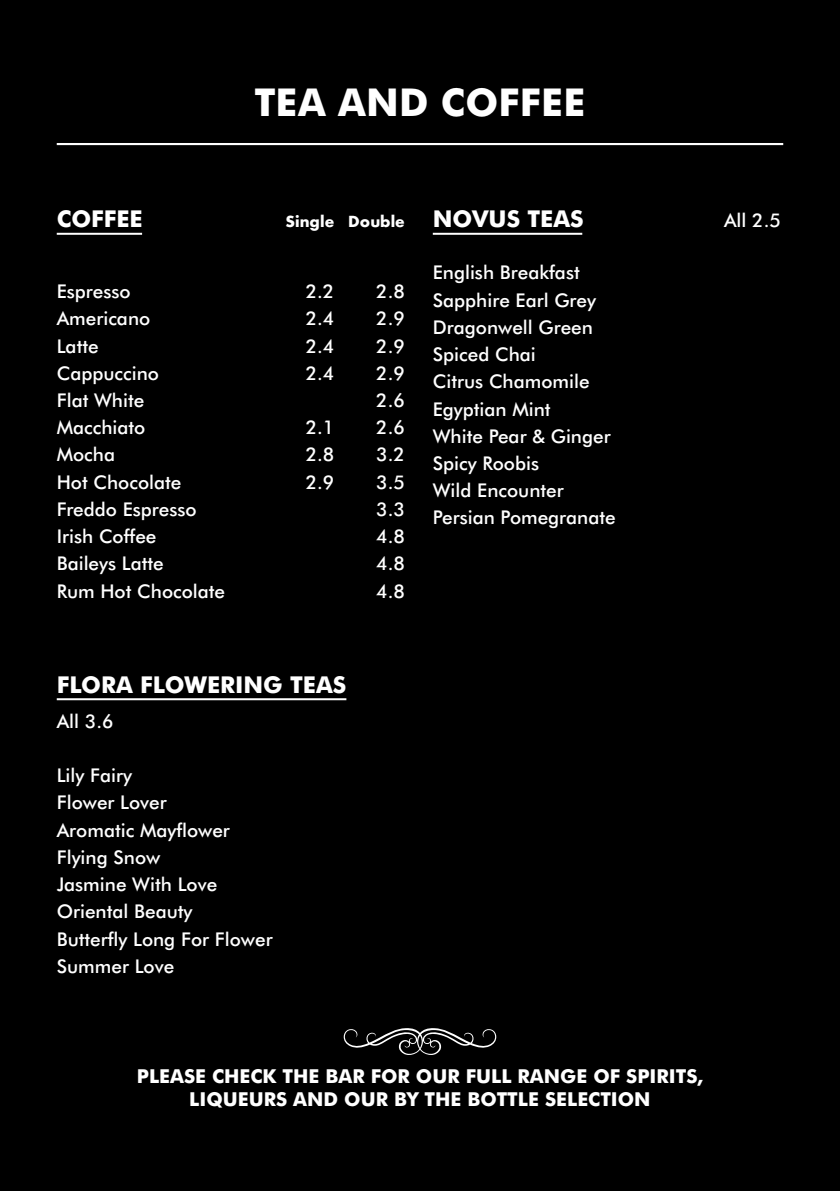
<style>
.page{position:relative;width:840px;height:1191px;background:#fff}
.page>*{position:absolute;margin:0;border:0;box-sizing:border-box;transform-origin:0 0}
.t1{font:700 38.4px "Futura BT";letter-spacing:.01em;color:#fff}
.t2{font:700 23.2px "Futura BT";color:#fff}
.t3{font:700 19.2px/23px "Futura BT";color:#fff;text-align:center}
.t4{font:500 19px/27.2px "Futura BT";color:#fff}
.t5{font:700 16.8px "Futura T";color:#fff}
</style>
<div class="page">
<div style="left:0;top:0;width:839px;height:1191px;background:#000"></div>
<hr style="left:57px;top:143px;width:725px;height:2px;background:#fff">
<hr style="left:57px;top:233px;width:85px;height:2px;background:#fff">
<hr style="left:57px;top:698px;width:289px;height:2px;background:#fff">
<hr style="left:432px;top:233px;width:150px;height:2px;background:#fff">
<svg style="left:343px;top:1028px;width:153px;height:27px"></svg>
<h1 class="t1" style="left:254px;top:79px;width:332px">TEA AND COFFEE</h1>
<p class="t2" style="left:57px;top:205px;width:87px">COFFEE</p>
<p class="t5" style="left:285px;top:212px;width:121px">Single Double</p>
<p class="t4" style="left:57px;top:278px;width:75px">Espresso</p>
<p class="t4" style="left:305px;top:278px;width:30px">2.2</p>
<p class="t4" style="left:376px;top:278px;width:30px">2.8</p>
<p class="t4" style="left:57px;top:305px;width:95px">Americano</p>
<p class="t4" style="left:305px;top:305px;width:30px">2.4</p>
<p class="t4" style="left:376px;top:305px;width:30px">2.9</p>
<p class="t4" style="left:57px;top:332px;width:43px">Latte</p>
<p class="t4" style="left:305px;top:332px;width:30px">2.4</p>
<p class="t4" style="left:376px;top:332px;width:30px">2.9</p>
<p class="t4" style="left:57px;top:359px;width:104px">Cappuccino</p>
<p class="t4" style="left:305px;top:359px;width:30px">2.4</p>
<p class="t4" style="left:376px;top:359px;width:30px">2.9</p>
<p class="t4" style="left:57px;top:386px;width:89px">Flat White</p>
<p class="t4" style="left:376px;top:386px;width:30px">2.6</p>
<p class="t4" style="left:57px;top:414px;width:90px">Macchiato</p>
<p class="t4" style="left:305px;top:414px;width:30px">2.1</p>
<p class="t4" style="left:376px;top:414px;width:30px">2.6</p>
<p class="t4" style="left:57px;top:441px;width:60px">Mocha</p>
<p class="t4" style="left:305px;top:441px;width:30px">2.8</p>
<p class="t4" style="left:376px;top:441px;width:30px">3.2</p>
<p class="t4" style="left:57px;top:468px;width:126px">Hot Chocolate</p>
<p class="t4" style="left:305px;top:468px;width:30px">2.9</p>
<p class="t4" style="left:376px;top:468px;width:30px">3.5</p>
<p class="t4" style="left:57px;top:495px;width:141px">Freddo Espresso</p>
<p class="t4" style="left:376px;top:495px;width:30px">3.3</p>
<p class="t4" style="left:57px;top:522px;width:101px">Irish Coffee</p>
<p class="t4" style="left:376px;top:522px;width:30px">4.8</p>
<p class="t4" style="left:57px;top:550px;width:108px">Baileys Latte</p>
<p class="t4" style="left:376px;top:550px;width:30px">4.8</p>
<p class="t4" style="left:57px;top:577px;width:170px">Rum Hot Chocolate</p>
<p class="t4" style="left:376px;top:577px;width:30px">4.8</p>
<p class="t2" style="left:432px;top:205px;width:152px">NOVUS TEAS</p>
<p class="t4" style="left:723px;top:207px;width:58px">All 2.5</p>
<p class="t4" style="left:432px;top:259px;width:184px">English Breakfast<br>Sapphire Earl Grey<br>Dragonwell Green<br>Spiced Chai<br>Citrus Chamomile<br>Egyptian Mint<br>White Pear &amp; Ginger<br>Spicy Roobis<br>Wild Encounter<br>Persian Pomegranate</p>
<p class="t2" style="left:57px;top:670px;width:291px">FLORA FLOWERING TEAS</p>
<p class="t4" style="left:57px;top:707px;width:58px">All 3.6</p>
<p class="t4" style="left:57px;top:761px;width:217px">Lily Fairy<br>Flower Lover<br>Aromatic Mayflower<br>Flying Snow<br>Jasmine With Love<br>Oriental Beauty<br>Butterfly Long For Flower<br>Summer Love</p>
<p class="t3" style="left:137px;top:1064px;width:567px">PLEASE CHECK THE BAR FOR OUR FULL RANGE OF SPIRITS,<br>LIQUEURS AND OUR BY THE BOTTLE SELECTION</p>
</div>
